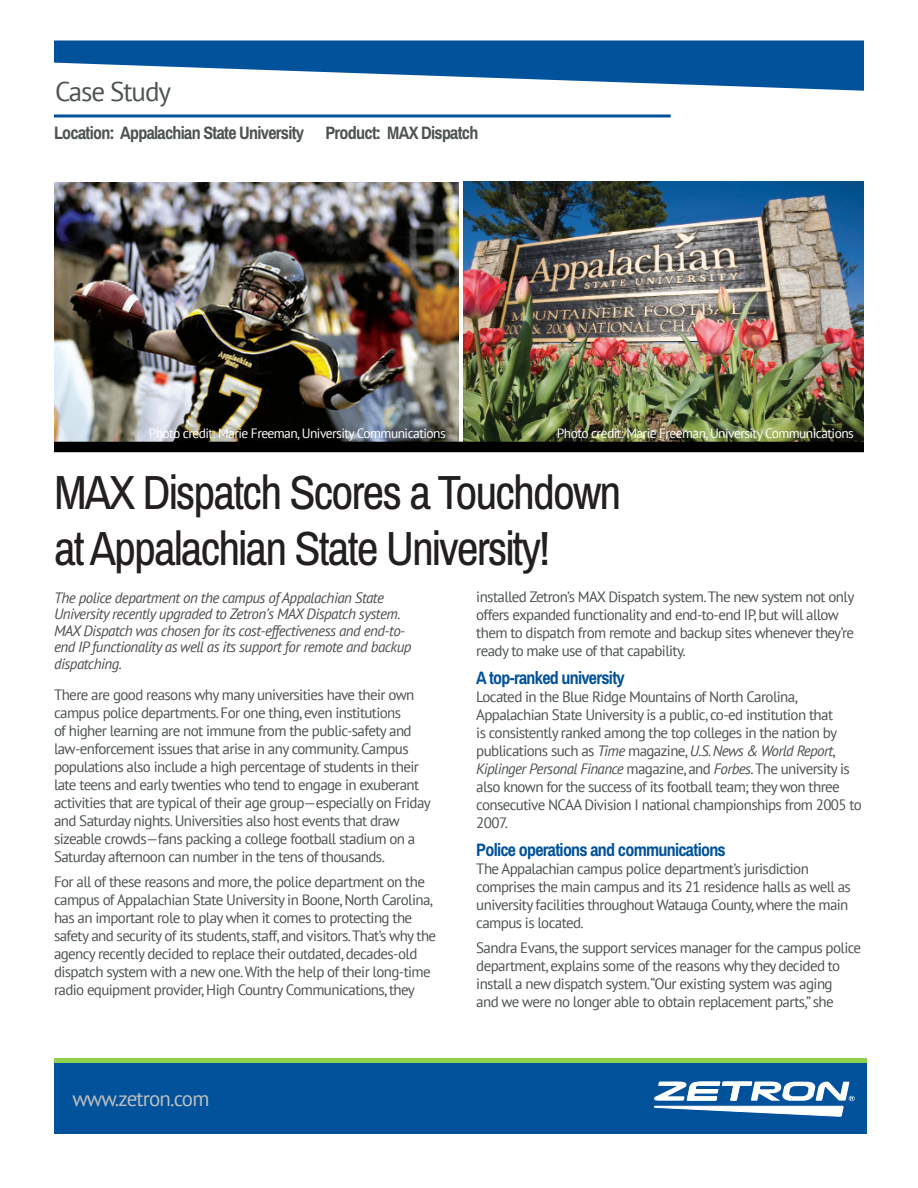
<style>
.page{position:relative;width:918px;height:1188px;background:#fff}
.page>*{position:absolute;margin:0;border:0;box-sizing:border-box;transform-origin:0 0}
.case_study_headline{font:48px/55.5px "Archivo Narrow";letter-spacing:-.04em;color:#231f20}
.case_study_subhead{font:27px "PT Sans";letter-spacing:-.04em;color:#4d5252}
.case_study_body{font:21px "PT Sans";letter-spacing:-.04em;color:#bfbfbf}
.case_study_subhead-2{font:700 18px "Archivo Narrow";letter-spacing:-.04em;color:#01529a}
.case_study_subhead-3{font:700 18px "Archivo Narrow";letter-spacing:-.04em;color:#4d5252}
.case_study_body-2{font:15px/18px "PT Sans";letter-spacing:-.04em;color:#4d5252}
._9_light_first_parag{font:italic 15px/16.5px "PT Sans";letter-spacing:-.035em;color:#4d5051}
.t1{font:13.5px "PT Sans";letter-spacing:-.04em;color:#fff}
.s1{font-style:italic}
</style>
<div class="page">
<hr style="left:54px;top:114px;width:617px;height:3px;background:#01529a">
<div style="left:54px;top:1063px;width:813px;height:71px;background:#01529a"></div>
<div style="left:54px;top:1058px;width:813px;height:5px;background:#92d14f"></div>
<svg style="left:54px;top:40px;width:810px;height:51px"></svg>
<svg style="left:654px;top:1081px;width:201px;height:36px"></svg>
<img style="left:54px;top:182px;width:405px;height:260px">
<img style="left:463px;top:182px;width:401px;height:260px">
<div style="left:54px;top:442px;width:810px;height:10px;background:#000"></div>
<p class="case_study_subhead" style="left:55px;top:74px;width:118px">Case Study</p>
<p class="case_study_subhead-3" style="left:54px;top:122px;width:426px">Location: Appalachian State University Product: MAX Dispatch</p>
<p class="t1" style="left:149px;top:425px;width:299px">Photo credit: Marie Freeman, University Communications</p>
<p class="t1" style="left:557px;top:425px;width:299px">Photo credit: Marie Freeman, University Communications</p>
<p class="case_study_headline" style="left:54px;top:466px;width:569px">MAX Dispatch Scores a Touchdown at Appalachian State University!</p>
<p class="_9_light_first_parag" style="left:54px;top:589px;width:359px">The police department on the campus of Appalachian State University recently upgraded to Zetron’s MAX Dispatch system.<br>MAX Dispatch was chosen for its cost-effectiveness and end-to&shy;end IP functionality as well as its support for remote and backup dispatching.</p>
<p class="case_study_body-2" style="left:54px;top:686px;width:378px">There are good reasons why many universities have their own campus police departments. For one thing, even institutions<br>of higher learning are not immune from the public-safety and law-enforcement issues that arise in any community. Campus populations also include a high percentage of students in their late teens and early twenties who tend to engage in exuberant activities that are typical of their age group—especially on Friday and Saturday nights. Universities also host events that draw sizeable crowds—fans packing a college football stadium on a Saturday afternoon can number in the tens of thousands.</p>
<p class="case_study_body-2" style="left:54px;top:872px;width:384px">For all of these reasons and more, the police department on the campus of Appalachian State University in Boone, North Carolina, has an important role to play when it comes to protecting the safety and security of its students, staff, and visitors. That’s why the agency recently decided to replace their outdated, decades-old dispatch system with a new one. With the help of their long-time radio equipment provider, High Country Communications, they</p>
<p class="case_study_body" style="left:72px;top:1085px;width:139px">www.zetron.com</p>
<p class="case_study_body-2" style="left:476px;top:587px;width:380px">installed Zetron’s MAX Dispatch system. The new system not only offers expanded functionality and end-to-end IP, but will allow them to dispatch from remote and backup sites whenever they’re ready to make use of that capability.</p>
<p class="case_study_subhead-2" style="left:476px;top:667px;width:150px">A top-ranked university</p>
<p class="case_study_body-2" style="left:476px;top:687px;width:387px">Located in the Blue Ridge Mountains of North Carolina, Appalachian State University is a public, co-ed institution that<br>is consistently ranked among the top colleges in the nation by publications such as <span class="s1">Time</span> magazine, <span class="s1">U.S. News &amp; World Report</span>, <span class="s1">Kiplinger Personal Finance</span> magazine, and <span class="s1">Forbes</span>. The university is also known for the success of its football team; they won three consecutive NCAA Division I national championships from 2005 to 2007.</p>
<p class="case_study_subhead-2" style="left:476px;top:839px;width:251px">Police operations and communications</p>
<p class="case_study_body-2" style="left:476px;top:860px;width:376px">The Appalachian campus police department’s jurisdiction comprises the main campus and its 21 residence halls as well as university facilities throughout Watauga County, where the main campus is located.</p>
<p class="case_study_body-2" style="left:476px;top:939px;width:386px">Sandra Evans, the support services manager for the campus police department, explains some of the reasons why they decided to install a new dispatch system.“Our existing system was aging<br>and we were no longer able to obtain replacement parts,” she</p>
</div>
